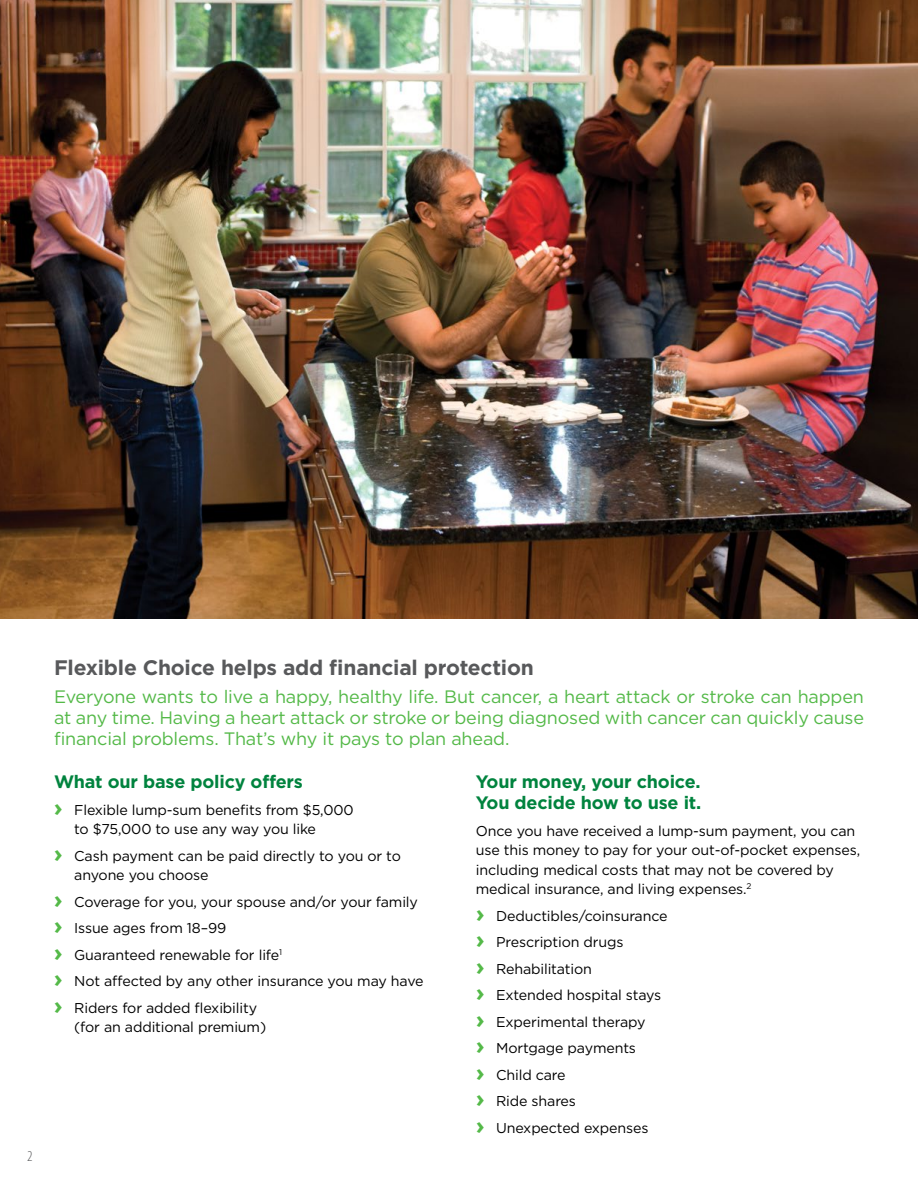
<style>
.page{position:relative;width:918px;height:1188px;background:#fff}
.page>*{position:absolute;margin:0;border:0;box-sizing:border-box;transform-origin:0 0}
.t1{font:700 21px "Gotham";letter-spacing:-.01em;color:#58595b}
.t2{font:18px/21px "Gotham";letter-spacing:-.01em;color:#54b948;text-align:justify}
.t3{font:700 18px/21px "Gotham";letter-spacing:-.01em;color:#00833e}
.t4{font:300 condensed 15px "Myriad Pro";color:#58595b}
.t5{font:14.25px/26.5px "Gotham";letter-spacing:-.01em;color:#000}
.s1{font-weight:700;font-size:24px;color:#54b948}
</style>
<div class="page">
<img style="left:0;top:0;width:918px;height:619px">
<p class="t4" style="left:27px;top:1148px;width:7px">2</p>
<h1 class="t1" style="left:54px;top:654px;width:481px">Flexible Choice helps add financial protection</h1>
<p class="t2" style="left:54px;top:686px;width:812px">Everyone wants to live a happy, healthy life. But cancer, a heart attack or stroke can happen at any time. Having a heart attack or stroke or being diagnosed with cancer can quickly cause financial problems. That’s why it pays to plan ahead.</p>
<p class="t3" style="left:476px;top:771px;width:227px">Your money, your choice.<br>You decide how to use it.</p>
<p class="t5" style="left:476px;top:820px;width:386px;line-height:19.5px">Once you have received a lump-sum payment, you can use this money to pay for your out-of-pocket expenses, including medical costs that may not be covered by medical insurance, and living expenses.<sup>2</sup></p>
<p class="t5" style="left:476px;top:902px;width:193px"><span class="s1">›</span> Deductibles/coinsurance <span class="s1">›</span> Prescription drugs<br><span class="s1">›</span> Rehabilitation<br><span class="s1">›</span> Extended hospital stays <span class="s1">›</span> Experimental therapy<br><span class="s1">›</span> Mortgage payments<br><span class="s1">›</span> Child care<br><span class="s1">›</span> Ride shares<br><span class="s1">›</span> Unexpected expenses</p>
<p class="t3" style="left:54px;top:771px;width:251px">What our base policy offers</p>
<p class="t5" style="left:74px;top:799px;width:281px;line-height:19.5px;text-indent:-20px"><span class="s1">›</span> Flexible lump-sum benefits from $5,000 to $75,000 to use any way you like</p>
<p class="t5" style="left:74px;top:845px;width:328px;line-height:19.5px;text-indent:-20px"><span class="s1">›</span> Cash payment can be paid directly to you or to anyone you choose</p>
<p class="t5" style="left:54px;top:888px;width:371px"><span class="s1">›</span> Coverage for you, your spouse and/or your family <span class="s1">›</span> Issue ages from 18–99<br><span class="s1">›</span> Guaranteed renewable for life<sup>1<br></sup><span class="s1">›</span> Not affected by any other insurance you may have <span class="s1">›</span> Riders for added flexibility</p>
<p class="t5" style="left:74px;top:1014px;width:193px">(for an additional premium)</p>
</div>
